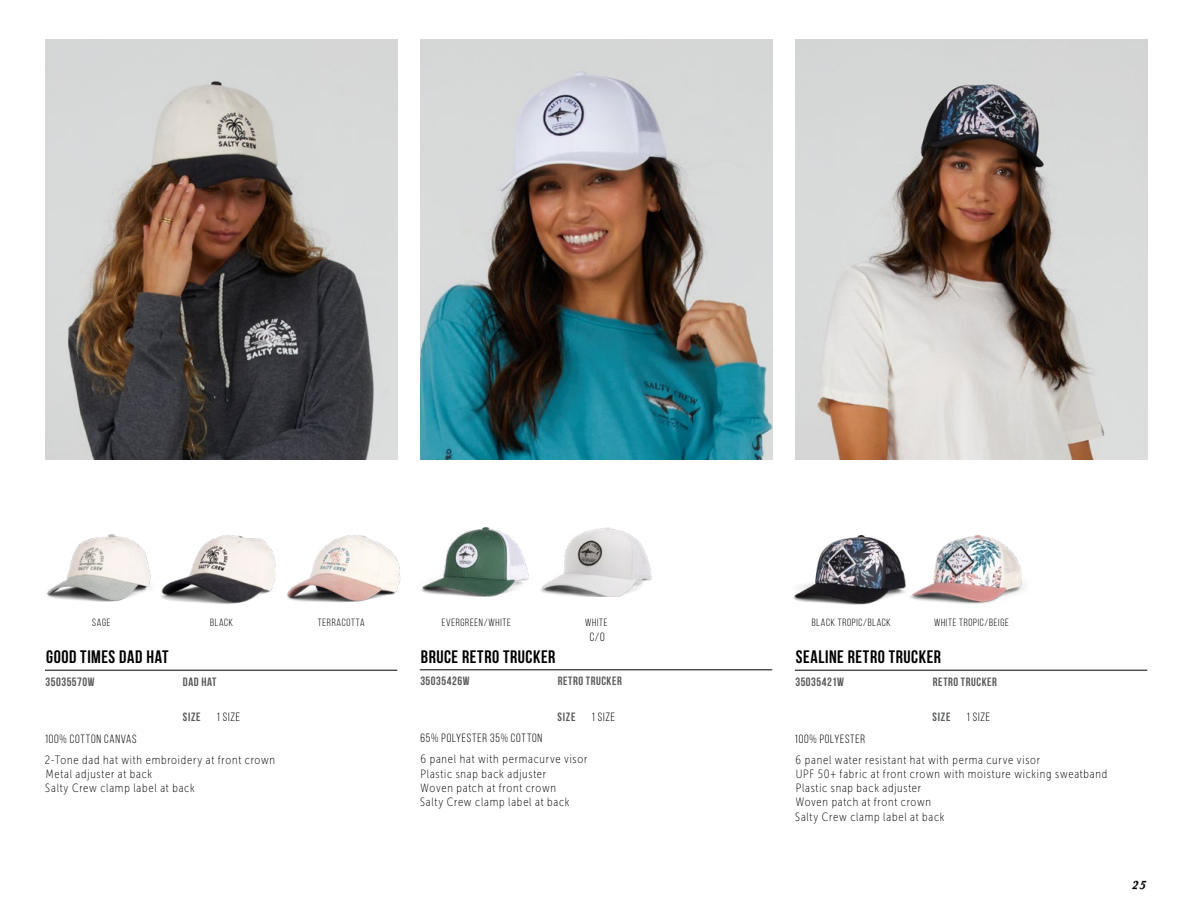
<style>
.page{position:relative;width:1188px;height:918px;background:#fff}
.page>*{position:absolute;margin:0;border:0;box-sizing:border-box;transform-origin:0 0}
.t1{font:700 18px "Bebas Neue";letter-spacing:.03em;color:#000}
.t2{font:12px/14.2px "Museo Sans Cond 100";letter-spacing:.065em;color:#000}
.t3{font:700 12px "Bebas Neue";letter-spacing:.045em;color:#58595b}
.t4{font:12px "Bebas Neue";letter-spacing:.065em;color:#000}
.t5{font:12px "Galley";color:#000}
.t6{font:10.5px "Bebas Neue";letter-spacing:.07em;color:#000}
</style>
<div class="page">
<hr style="left:420px;top:670px;width:352px;height:1px;background:#000">
<img style="left:420px;top:39px;width:352px;height:420px">
<img style="left:421px;top:528px;width:231px;height:69px">
<hr style="left:795px;top:670px;width:352px;height:1px;background:#000">
<img style="left:795px;top:39px;width:352px;height:421px">
<img style="left:912px;top:535px;width:113px;height:69px">
<img style="left:793px;top:535px;width:119px;height:70px">
<hr style="left:45px;top:670px;width:352px;height:1px;background:#000">
<img style="left:45px;top:39px;width:352px;height:421px">
<img style="left:287px;top:536px;width:113px;height:67px">
<img style="left:161px;top:536px;width:114px;height:68px">
<img style="left:46px;top:535px;width:105px;height:67px">
<p class="t6" style="left:92px;top:617px;width:20px">SAGE</p>
<p class="t6" style="left:210px;top:617px;width:25px">BLACK</p>
<p class="t6" style="left:318px;top:617px;width:48px">TERRACOTTA</p>
<h1 class="t1" style="left:46px;top:647px;width:124px">GOOD TIMES DAD HAT</h1>
<p class="t3" style="left:46px;top:675px;width:50px">35035570W</p>
<p class="t3" style="left:183px;top:675px;width:35px">DAD HAT</p>
<p class="t3" style="left:183px;top:710px;width:19px">SIZE</p>
<p class="t4" style="left:217px;top:711px;width:25px">1 SIZE</p>
<p class="t4" style="left:45px;top:732px;width:93px">100% COTTON CANVAS</p>
<p class="t2" style="left:45px;top:753px;width:232px">2-Tone dad hat with embroidery at front crown<br>Metal adjuster at back<br>Salty Crew clamp label at back</p>
<p class="t6" style="left:442px;top:617px;width:71px">EVERGREEN/WHITE</p>
<p class="t6" style="left:585px;top:617px;width:24px">WHITE</p>
<p class="t4" style="left:590px;top:631px;width:16px">C/O</p>
<h1 class="t1" style="left:421px;top:647px;width:136px">BRUCE RETRO TRUCKER</h1>
<p class="t3" style="left:420px;top:675px;width:51px">35035426W</p>
<p class="t3" style="left:558px;top:675px;width:66px">RETRO TRUCKER</p>
<p class="t3" style="left:558px;top:710px;width:19px">SIZE</p>
<p class="t4" style="left:591px;top:710px;width:25px">1 SIZE</p>
<p class="t4" style="left:421px;top:732px;width:123px">65% POLYESTER 35% COTTON</p>
<p class="t2" style="left:420px;top:752px;width:169px">6 panel hat with permacurve visor<br>Plastic snap back adjuster<br>Woven patch at front crown<br>Salty Crew clamp label at back</p>
<p class="t6" style="left:812px;top:617px;width:81px">BLACK TROPIC/BLACK</p>
<p class="t6" style="left:934px;top:617px;width:76px">WHITE TROPIC/BEIGE</p>
<h1 class="t1" style="left:796px;top:647px;width:147px">SEALINE RETRO TRUCKER</h1>
<p class="t3" style="left:795px;top:675px;width:50px">35035421W</p>
<p class="t3" style="left:933px;top:675px;width:66px">RETRO TRUCKER</p>
<p class="t3" style="left:933px;top:710px;width:19px">SIZE</p>
<p class="t4" style="left:966px;top:711px;width:25px">1 SIZE</p>
<p class="t4" style="left:795px;top:732px;width:72px">100% POLYESTER</p>
<p class="t2" style="left:795px;top:753px;width:314px">6 panel water resistant hat with perma curve visor<br>UPF 50+ fabric at front crown with moisture wicking sweatband Plastic snap back adjuster<br>Woven patch at front crown<br>Salty Crew clamp label at back</p>
<p class="t5" style="left:1132px;top:881px;width:16px">25</p>
</div>
